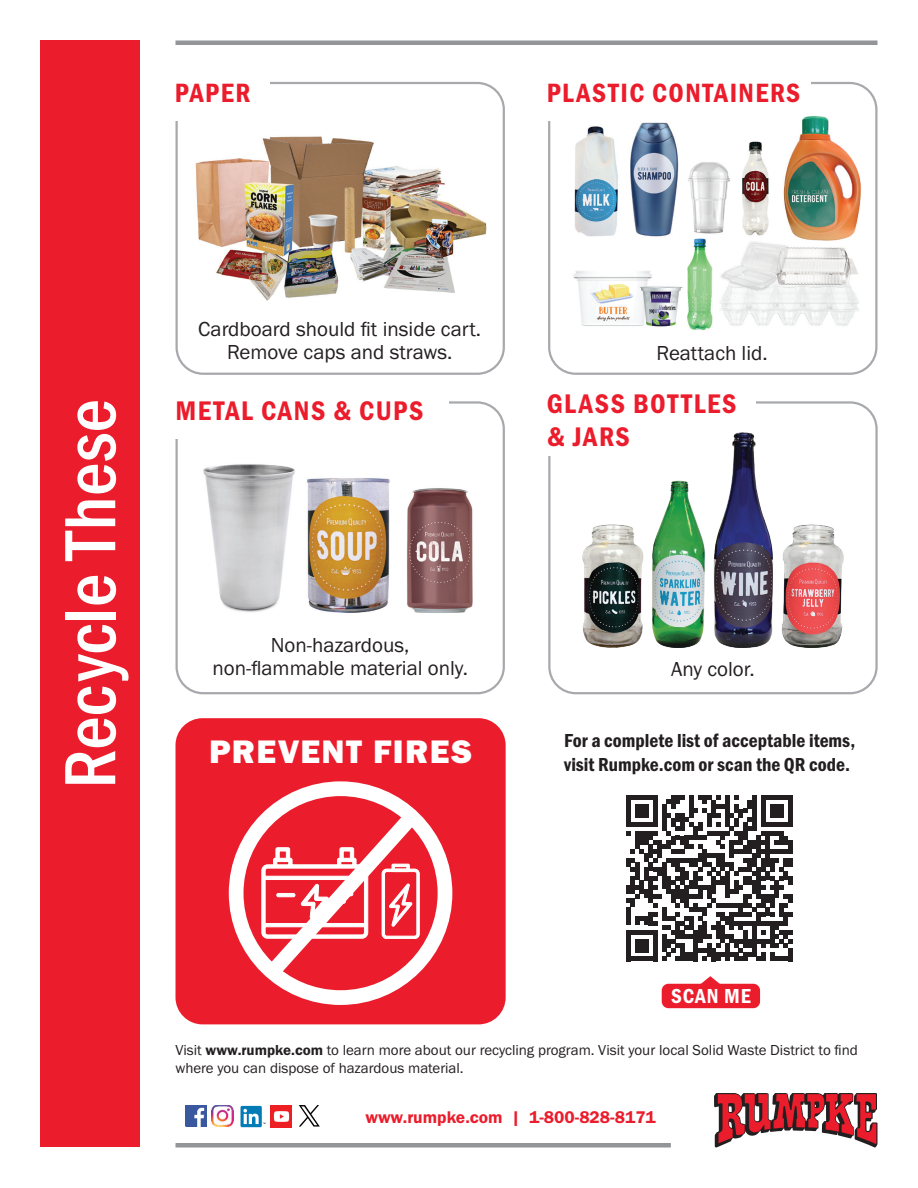
<style>
.page{position:relative;width:918px;height:1188px;background:#fff}
.page>*{position:absolute;margin:0;border:0;box-sizing:border-box;transform-origin:0 0}
.t1{font:500 75px "Franklin Gothic URW Cond";color:#fff}
.t2{font:33.75px "Franklin Gothic URW Hea";letter-spacing:.04em;color:#fff}
.t3{font:27.9px/33.5px "Franklin Gothic URW Con Dem";letter-spacing:.06em;color:#eb1c2b}
.t4{font:27.45px "Franklin Gothic URW Con Dem";letter-spacing:.055em;color:#eb1c2b}
.t5{font:21px/23.1px "Franklin Gothic URW Boo";color:#231f20;text-align:center}
.t6{font:21px "Franklin Gothic URW Con Dem";letter-spacing:.04em;color:#fff}
.t7{font:19.5px/23.4px "Franklin Gothic URW Con Dem";color:#231f20}
.t8{font:17.55px "Franklin Gothic URW Dem";color:#eb1c2b}
.t9{font:15px/18px "Franklin Gothic URW Boo";color:#231f20}
.s1{font-family:"Franklin Gothic URW Dem"}
</style>
<div class="page">
<div style="left:176px;top:40px;width:702px;height:5px;background:#939598"></div>
<div style="left:40px;top:40px;width:100px;height:1108px;background:#eb1c2b"></div>
<svg style="left:714px;top:1093px;width:163px;height:55px"></svg>
<img style="left:185px;top:1105px;width:22px;height:21px">
<img style="left:212px;top:1105px;width:21px;height:21px">
<div style="left:241px;top:1106px;width:21px;height:21px;background:#007bb6;border-radius:2px"></div>
<svg style="left:243px;top:1109px;width:23px;height:15px"></svg>
<img style="left:270px;top:1106px;width:22px;height:21px">
<svg style="left:299px;top:1105px;width:21px;height:22px"></svg>
<div style="left:175px;top:1143px;width:496px;height:5px;background:#939598"></div>
<div style="left:175px;top:82px;width:330px;height:293px;border:2px solid #a8a9ad;border-radius:26px"></div>
<div style="left:175px;top:65px;width:95px;height:56px;background:#fff"></div>
<img style="left:195px;top:136px;width:292px;height:164px">
<div style="left:548px;top:82px;width:330px;height:293px;border:2px solid #a8a9ad;border-radius:26px"></div>
<div style="left:547px;top:71px;width:143px;height:50px;background:#fff"></div>
<div style="left:552px;top:70px;width:259px;height:40px;background:#fff"></div>
<img style="left:573px;top:117px;width:288px;height:213px">
<div style="left:175px;top:401px;width:330px;height:293px;border:2px solid #a8a9ad;border-radius:26px"></div>
<img style="left:203px;top:464px;width:270px;height:149px">
<div style="left:176px;top:382px;width:273px;height:57px;background:#fff"></div>
<div style="left:548px;top:401px;width:330px;height:293px;border:2px solid #a8a9ad;border-radius:26px"></div>
<div style="left:547px;top:385px;width:209px;height:71px;background:#fff"></div>
<img style="left:583px;top:432px;width:260px;height:215px">
<div style="left:176px;top:718px;width:330px;height:306px;background:#eb1c2b;border-radius:27px"></div>
<div style="left:229px;top:781px;width:223px;height:224px;border:15px solid #fff;border-radius:50%"></div>
<svg style="left:254px;top:795px;width:179px;height:195px"></svg>
<svg style="left:626px;top:795px;width:166px;height:166px"></svg>
<hr style="left:788px;top:948px;width:4px;height:13px;background:#231f20">
<div style="left:662px;top:984px;width:98px;height:24px;background:#eb1c2b;border-radius:7px"></div>
<svg style="left:699px;top:976px;width:22px;height:8px"></svg>
<h3 class="t4" style="left:175px;top:75px;width:77px">PAPER</h3>
<h3 class="t4" style="left:547px;top:75px;width:255px">PLASTIC CONTAINERS</h3>
<h1 class="t1" style="left:36px;top:789px;width:391px;rotate:-90deg">Recycle These</h1>
<h3 class="t5" style="left:198px;top:317px;width:284px">Cardboard should fit inside cart.<br>Remove caps and straws.</h3>
<h3 class="t3" style="left:176px;top:393px;width:249px">METAL CANS &amp; CUPS</h3>
<h3 class="t5" style="left:657px;top:341px;width:113px">Reattach lid.</h3>
<h3 class="t3" style="left:547px;top:386px;width:191px">GLASS BOTTLES &amp; JARS</h3>
<h3 class="t5" style="left:212px;top:633px;width:257px;line-height:23.5px">Non-hazardous, non-flammable material only.</h3>
<h3 class="t5" style="left:671px;top:657px;width:85px">Any color.</h3>
<h2 class="t2" style="left:209px;top:730px;width:264px">PREVENT FIRES</h2>
<h3 class="t7" style="left:564px;top:728px;width:293px">For a complete list of acceptable items, visit Rumpke.com or scan the QR code.</h3>
<h3 class="t6" style="left:671px;top:982px;width:81px">SCAN ME</h3>
<p class="t9" style="left:175px;top:1040px;width:684px">Visit <span class="s1">www.rumpke.com</span> to learn more about our recycling program. Visit your local Solid Waste District to find where you can dispose of hazardous material.</p>
<p class="t8" style="left:365px;top:1107px;width:292px">www.rumpke.com | 1-800-828-8171</p>
</div>
